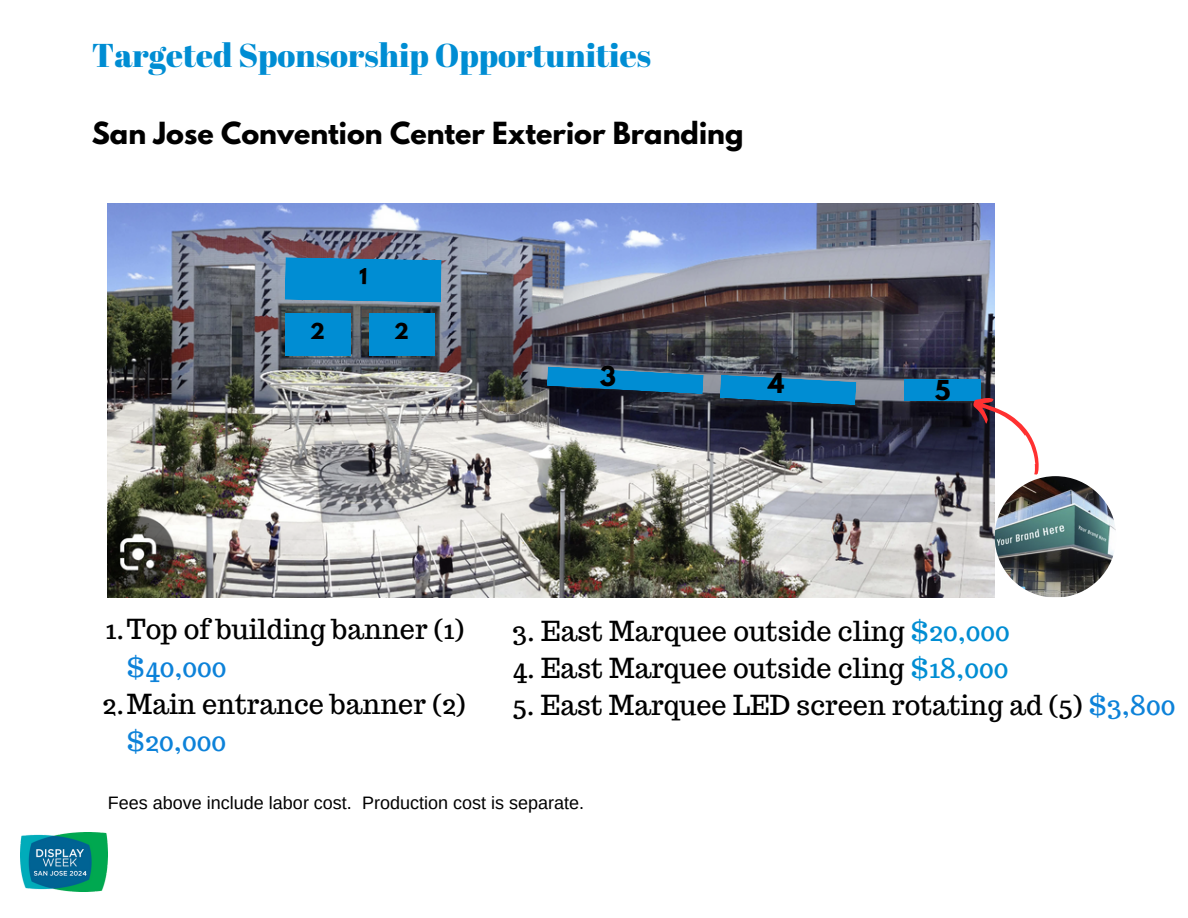
<style>
.page{position:relative;width:1188px;height:918px;background:#fff}
.page>*{position:absolute;margin:0;border:0;box-sizing:border-box;transform-origin:0 0}
.t1{font:33px "Abril Fatface";color:#008dd3}
.t2{font:27px/37.2px "Trocchi";color:#000}
.t3{font:700 27px "League Spartan";color:#000}
.t4{font:700 24.45px "League Spartan";color:#000}
.t5{font:700 19.5px "League Spartan";color:#000}
.t6{font:18px "Arimo";color:#000}
.s1{color:#0d82d9}
.s2{color:#008dd3}
</style>
<div class="page">
<img style="left:21px;top:833px;width:86px;height:58px">
<img style="left:108px;top:204px;width:886px;height:394px">
<div style="left:285px;top:313px;width:66px;height:43px;background:#008dd3"></div>
<div style="left:369px;top:313px;width:66px;height:43px;background:#008dd3"></div>
<div style="left:904px;top:379px;width:77px;height:22px;background:#008dd3"></div>
<svg style="left:547px;top:366px;width:157px;height:28px;background:#1473a6"></svg>
<svg style="left:967px;top:388px;width:72px;height:88px"></svg>
<img style="left:995px;top:476px;width:121px;height:122px;border-radius:50%">
<svg style="left:720px;top:375px;width:137px;height:30px;background:#127cb3"></svg>
<svg style="left:285px;top:257px;width:157px;height:46px;background:#0d8dce"></svg>
<p class="t1" style="left:92px;top:32px;width:561px">Targeted Sponsorship Opportunities</p>
<p class="t3" style="left:92px;top:120px;width:653px">San Jose Convention Center Exterior Branding</p>
<p class="t5" style="left:310px;top:321px;width:16px">2</p>
<p class="t5" style="left:394px;top:321px;width:16px">2</p>
<p class="t4" style="left:600px;top:364px;width:18px">3</p>
<p class="t4" style="left:768px;top:371px;width:18px">4</p>
<p class="t4" style="left:935px;top:378px;width:17px">5</p>
<p class="t2" style="left:127px;top:611px;width:339px;text-indent:-21px">1.Top of building banner (1) <span class="s1">$40,000</span></p>
<p class="t2" style="left:127px;top:685px;width:340px;text-indent:-24px">2.Main entrance banner (2) <span class="s1">$20,000</span></p>
<p class="t2" style="left:513px;top:612px;width:499px">3. East Marquee outside cling <span class="s2">$20,000</span></p>
<p class="t2" style="left:513px;top:649px;width:497px">4. East Marquee outside cling <span class="s2">$18,000</span></p>
<p class="t2" style="left:513px;top:686px;width:664px">5. East Marquee LED screen rotating ad (5) <span class="s1">$3,800</span></p>
<p class="t6" style="left:108px;top:793px;width:478px">Fees above include labor cost. Production cost is separate.</p>
</div>
